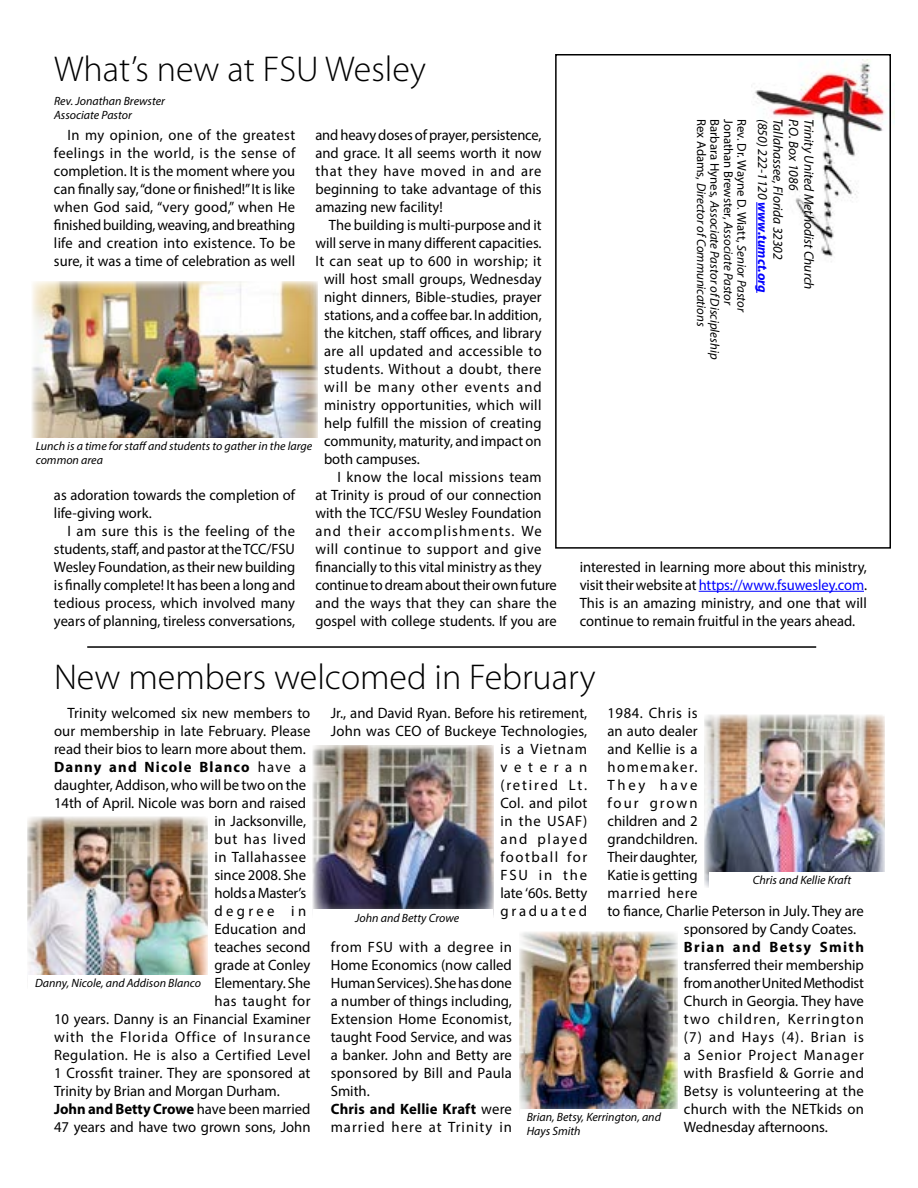
<style>
.page{position:relative;width:918px;height:1188px;background:#fff}
.page>*{position:absolute;margin:0;border:0;box-sizing:border-box;transform-origin:0 0}
.t1{font:300 36px "Myriad Pro";color:#000}
.t2{font:15px/18px "Myriad Pro";color:#000;text-align:justify}
.t3{font:15px "Myriad Pro";letter-spacing:.02em;color:#000}
.t4{font:15px "Myriad Pro";letter-spacing:.03em;color:#000}
.t5{font:15px "Myriad Pro";letter-spacing:.065em;color:#000}
.t6{font:15px "Myriad Pro";letter-spacing:.04em;color:#000}
.t7{font:700 15px "Myriad Pro";letter-spacing:.08em;color:#000}
.t8{font:15px "Myriad Pro";letter-spacing:.035em;color:#000}
.t9{font:700 15px "Myriad Pro";color:#000}
.t10{font:15px "Myriad Pro";letter-spacing:.075em;color:#000}
.t11{font:15px "Myriad Pro";letter-spacing:.06em;color:#000}
.t12{font:15px "Myriad Pro";letter-spacing:.105em;color:#000}
.t13{font:15px "Myriad Pro";letter-spacing:.13em;color:#000}
.t14{font:15px "Myriad Pro";letter-spacing:.23em;color:#000}
.t15{font:15px "Myriad Pro";letter-spacing:.185em;color:#000}
.t16{font:italic 13.5px "Myriad Pro";color:#000}
.t17{font:italic 12.75px/13.5px "Myriad Pro";color:#000}
.t18{font:italic 12px/13.5px "Myriad Pro";color:#000}
.s1{font-style:normal}
.s2{font-weight:700;color:#00f}
.s3{color:#00f}
.s4{font-weight:400}
.s5{font-weight:700}
</style>
<div class="page">
<img style="left:753px;top:59px;width:142px;height:204px">
<div style="left:555px;top:54px;width:336px;height:495px;border:2px solid #000"></div>
<hr style="left:756px;top:202px;width:1px;height:91px;background:#00f">
<img style="left:32px;top:281px;width:285px;height:157px">
<img style="left:27px;top:817px;width:181px;height:158px">
<img style="left:313px;top:745px;width:181px;height:171px">
<img style="left:520px;top:932px;width:157px;height:177px">
<img style="left:704px;top:715px;width:181px;height:172px">
<hr style="left:699px;top:591px;width:165px;height:1px;background:#00f">
<div style="left:313px;top:910px;width:179px;height:29px;background:#fff"></div>
<div style="left:709px;top:872px;width:179px;height:20px;background:#fff"></div>
<hr style="left:87px;top:646px;width:729px;height:2px;background:#000">
<h1 class="t1" style="left:54px;top:49px;width:373px">What’s new at FSU Wesley</h1>
<p class="t18" style="left:54px;top:94px;width:113px">Rev. Jonathan Brewster<br>Associate Pastor</p>
<p class="t2" style="left:54px;top:126px;width:243px;text-indent:14px">In my opinion, one of the greatest feelings in the world, is the sense of completion. It is the moment where you can finally say, “done or finished!” It is like when God said, “very good,” when He finished building, weaving, and breathing life and creation into existence. To be sure, it was a time of celebration as well</p>
<p class="t2" style="left:315px;top:126px;width:228px">and heavy doses of prayer, persistence, and grace. It all seems worth it now that they have moved in and are beginning to take advantage of this amazing new facility!</p>
<p class="t2" style="left:329px;top:216px;width:214px">The building is multi-purpose and it</p>
<p class="t2" style="left:315px;top:234px;width:228px">will serve in many different capacities.</p>
<p class="t3" style="left:315px;top:252px;width:228px">It can seat up to 600 in worship; it</p>
<p class="t2" style="left:324px;top:270px;width:219px">will host small groups, Wednesday</p>
<p class="t2" style="left:324px;top:288px;width:219px">night dinners, Bible-studies, prayer</p>
<p class="t2" style="left:324px;top:306px;width:219px">stations, and a coffee bar. In addition,</p>
<p class="t2" style="left:324px;top:324px;width:219px">the kitchen, staff offices, and library</p>
<p class="t4" style="left:324px;top:342px;width:219px">are all updated and accessible to</p>
<p class="t8" style="left:324px;top:360px;width:219px">students. Without a doubt, there</p>
<p class="t5" style="left:324px;top:378px;width:219px">will be many other events and</p>
<p class="t3" style="left:324px;top:396px;width:219px">ministry opportunities, which will</p>
<p class="t2" style="left:324px;top:414px;width:219px">help fulfill the mission of creating</p>
<p class="t2" style="left:324px;top:432px;width:219px">community, maturity, and impact on</p>
<p class="t2" style="left:324px;top:450px;width:97px">both campuses.</p>
<p class="t4" style="left:338px;top:468px;width:206px">I know the local missions team</p>
<p class="t2" style="left:315px;top:486px;width:228px">at Trinity is proud of our connection</p>
<p class="t2" style="left:315px;top:504px;width:228px">with the TCC/FSU Wesley Foundation</p>
<p class="t10" style="left:315px;top:522px;width:228px">and their accomplishments. We</p>
<p class="t6" style="left:315px;top:540px;width:228px">will continue to support and give</p>
<p class="t2" style="left:315px;top:558px;width:228px">financially to this vital ministry as they</p>
<p class="t2" style="left:315px;top:576px;width:243px">continue to dream about their own future</p>
<p class="t3" style="left:315px;top:594px;width:243px">and the ways that they can share the</p>
<p class="t2" style="left:315px;top:612px;width:243px">gospel with college students. If you are</p>
<p class="t18" style="left:36px;top:439px;width:278px">Lunch is a time for staff and students to gather in the large common area</p>
<p class="t2" style="left:54px;top:486px;width:243px">as adoration towards the completion of life-giving work.</p>
<p class="t2" style="left:54px;top:522px;width:243px;text-indent:14px">I am sure this is the feeling of the students, staff, and pastor at the TCC/FSU Wesley Foundation, as their new building is finally complete! It has been a long and tedious process, which involved many years of planning, tireless conversations,</p>
<p class="t17" style="left:749px;top:119px;width:242px;rotate:90deg"><span class="s1">Rev. Dr. Wayne D. Wiatt,</span> Senior Pastor <span class="s1">Jonathan Brewster,</span> Associate Pastor<br><span class="s1">Barbara Hynes,</span> Associate Pastor of Discipleship <span class="s1">Rex Adams,</span> Director of Communications</p>
<p class="t16" style="left:771px;top:119px;width:175px;rotate:90deg">(850) 222-1120 <span class="s2">www.tumct.org</span></p>
<p class="t16" style="left:787px;top:119px;width:142px;rotate:90deg">Tallahassee, Florida 32302</p>
<p class="t16" style="left:802px;top:119px;width:73px;rotate:90deg">P.O. Box 1086</p>
<p class="t16" style="left:817px;top:119px;width:172px;rotate:90deg">Trinity United Methodist Church</p>
<p class="t2" style="left:580px;top:558px;width:289px">interested in learning more about this ministry, visit their website at <span class="s3">https://www.fsuwesley.com</span>.<br>This is an amazing ministry, and one that will continue to remain fruitful in the years ahead.</p>
<h1 class="t1" style="left:54px;top:657px;width:543px">New members welcomed in February</h1>
<p class="t2" style="left:68px;top:704px;width:244px">Trinity welcomed six new members to</p>
<p class="t2" style="left:54px;top:722px;width:258px">our membership in late February. Please</p>
<p class="t2" style="left:54px;top:740px;width:253px">read their bios to learn more about them.</p>
<p class="t7" style="left:54px;top:758px;width:254px">Danny and Nicole Blanco <span class="s4">have a</span></p>
<p class="t2" style="left:54px;top:776px;width:254px">daughter, Addison, who will be two on the</p>
<p class="t2" style="left:54px;top:794px;width:254px">14th of April. Nicole was born and raised</p>
<p class="t2" style="left:214px;top:812px;width:93px">in Jacksonville,</p>
<p class="t11" style="left:214px;top:830px;width:93px">but has lived</p>
<p class="t8" style="left:214px;top:848px;width:93px">in Tallahassee</p>
<p class="t2" style="left:214px;top:866px;width:93px">since 2008. She</p>
<p class="t2" style="left:214px;top:884px;width:93px">holds a Master’s</p>
<p class="t14" style="left:214px;top:902px;width:93px">degree in</p>
<p class="t2" style="left:214px;top:920px;width:93px">Education and</p>
<p class="t2" style="left:214px;top:938px;width:98px">teaches second</p>
<p class="t2" style="left:214px;top:956px;width:98px">grade at Conley</p>
<p class="t2" style="left:214px;top:974px;width:98px">Elementary. She</p>
<p class="t6" style="left:214px;top:992px;width:98px">has taught for</p>
<p class="t2" style="left:54px;top:1010px;width:258px">10 years. Danny is an Financial Examiner</p>
<p class="t5" style="left:54px;top:1028px;width:258px">with the Florida Office of Insurance</p>
<p class="t4" style="left:54px;top:1046px;width:258px">Regulation. He is also a Certified Level</p>
<p class="t2" style="left:54px;top:1064px;width:258px">1 Crossfit trainer. They are sponsored at</p>
<p class="t2" style="left:54px;top:1082px;width:227px">Trinity by Brian and Morgan Durham.</p>
<p class="t9" style="left:54px;top:1100px;width:258px">John and Betty Crowe <span class="s4">have been married</span></p>
<p class="t2" style="left:54px;top:1118px;width:258px">47 years and have two grown sons, John</p>
<p class="t18" style="left:35px;top:976px;width:168px">Danny, Nicole, and Addison Blanco</p>
<p class="t2" style="left:331px;top:704px;width:258px;text-align:right">Jr., and David Ryan. Before his retirement,<br>John was CEO of Buckeye Technologies, is a Vietnam<br>veteran<br>(retired Lt.<br>Col. and pilot<br>in the USAF)<br>and played<br>football for<br>FSU in the<br>late ‘60s. Betty<br>graduated</p>
<p class="t2" style="left:331px;top:938px;width:183px;text-align:left">from FSU with a degree in<br>Home Economics (now called<br>Human Services). She has done a number of things including,<br>Extension Home Economist, taught Food Service, and was a banker. John and Betty are sponsored by Bill and Paula<br>Smith.<br><span class="s5">Chris and Kellie Kraft</span> were married here at Trinity in</p>
<p class="t6" style="left:608px;top:704px;width:92px">1984. Chris is</p>
<p class="t2" style="left:608px;top:722px;width:92px">an auto dealer</p>
<p class="t2" style="left:608px;top:740px;width:92px">and Kellie is a</p>
<p class="t12" style="left:608px;top:758px;width:92px">homemaker.</p>
<p class="t15" style="left:608px;top:776px;width:92px">They have</p>
<p class="t13" style="left:608px;top:794px;width:92px">four grown</p>
<p class="t2" style="left:608px;top:812px;width:92px">children and 2</p>
<p class="t2" style="left:608px;top:830px;width:92px">grandchildren.</p>
<p class="t2" style="left:608px;top:848px;width:92px">Their daughter,</p>
<p class="t2" style="left:608px;top:866px;width:92px">Katie is getting</p>
<p class="t11" style="left:608px;top:884px;width:92px">married here</p>
<p class="t2" style="left:608px;top:902px;width:258px">to fiance, Charlie Peterson in July. They are</p>
<p class="t2" style="left:684px;top:920px;width:174px">sponsored by Candy Coates.</p>
<p class="t7" style="left:684px;top:938px;width:182px">Brian and Betsy Smith</p>
<p class="t2" style="left:684px;top:956px;width:182px">transferred their membership from another United Methodist Church in Georgia. They have two children, Kerrington (7) and Hays (4). Brian is a Senior Project Manager with Brasfield &amp; Gorrie and Betsy is volunteering at the church with the NETkids on Wednesday afternoons.</p>
<p class="t18" style="left:753px;top:873px;width:100px">Chris and Kellie Kraft</p>
<p class="t18" style="left:355px;top:911px;width:106px">John and Betty Crowe</p>
<p class="t18" style="left:527px;top:1110px;width:136px">Brian, Betsy, Kerrington, and<br>Hays Smith</p>
</div>
